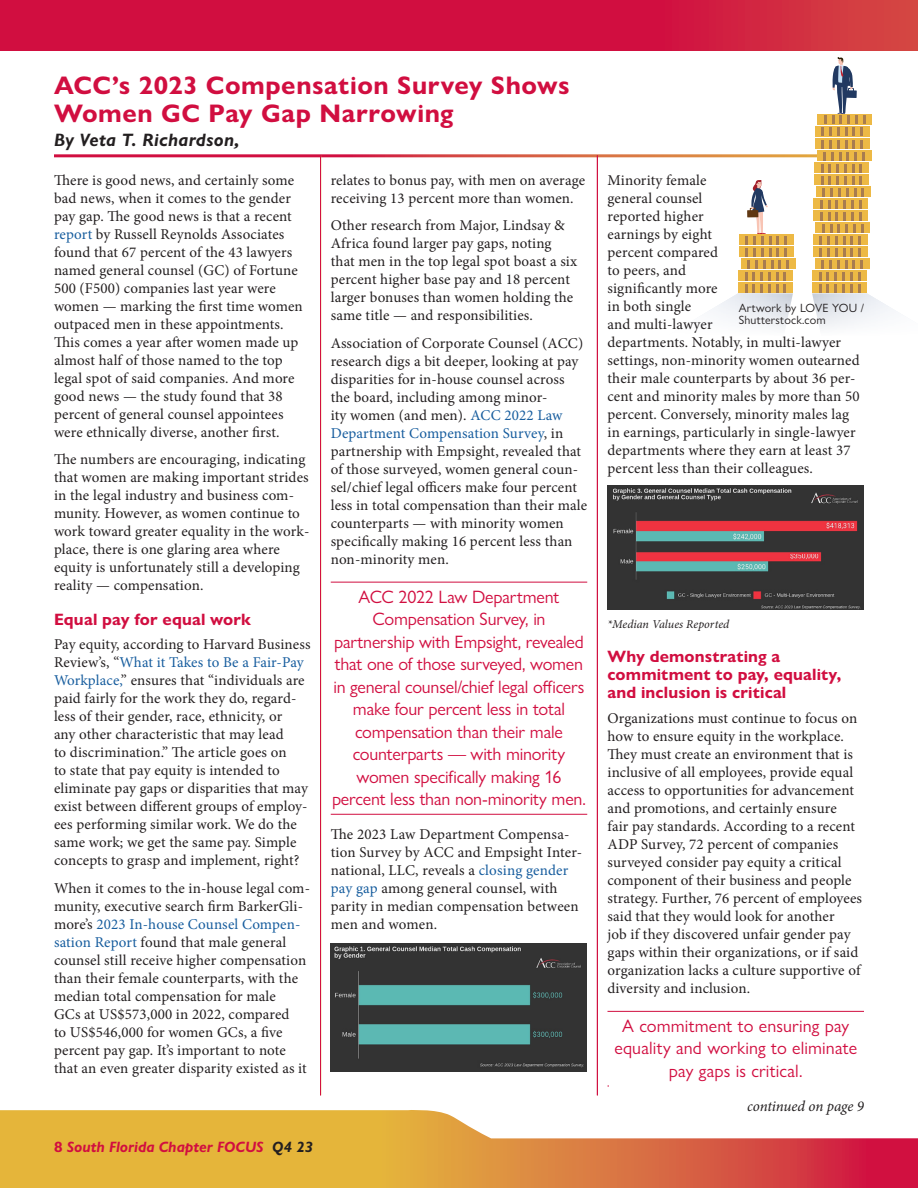
<style>
.page{position:relative;width:918px;height:1188px;background:#fff}
.page>*{position:absolute;margin:0;border:0;box-sizing:border-box;transform-origin:0 0}
.Headline{font:700 25.5px/27.8px "Gill Sans Nova";letter-spacing:.02em;color:#d10e40}
.callouts_with_lines{font:18px/22.5px "Gill Sans Nova";letter-spacing:-.01em;color:#d10e40;text-align:center}
.callouts_with_lines-2{font:18px/22.5px "Gill Sans Nova";letter-spacing:.01em;color:#d10e40;text-align:center}
.Headline_2nd_line{font:italic 700 18px "Gill Sans Nova";letter-spacing:.015em;color:#231f20}
.Subhead{font:700 16.5px/18px "Gill Sans Nova";letter-spacing:.01em;color:#d10e40}
.body_text{font:15px/18px "Minion Pro";letter-spacing:.01em;color:#231f20}
.t1{font:italic 700 15px "Gill Sans Nova";color:#d10e40}
.Continued_line{font:italic 15px "Minion Pro";letter-spacing:-.01em;color:#231f20}
.body_text-2{font:12px/12px "Gill Sans Nova";letter-spacing:.015em;color:#231f20}
.body_text-3{font:italic 12px "Minion Pro";color:#231f20}
.s1{color:#175d9e}
.s2{font-style:normal}
.s3{color:#231f20}
</style>
<div class="page">
<hr style="left:331px;top:582px;width:256px;height:1px;background:#d10e40">
<hr style="left:331px;top:814px;width:256px;height:1px;background:#d10e40">
<img style="left:331px;top:943px;width:256px;height:129px">
<hr style="left:608px;top:1011px;width:256px;height:1px;background:#d10e40">
<img style="left:608px;top:486px;width:256px;height:123px">
<div style="left:741px;top:258px;width:55px;height:11px;background:#edb945"></div>
<div style="left:739px;top:234px;width:55px;height:11px;background:#edb945"></div>
<div style="left:739px;top:246px;width:55px;height:11px;background:#edb945"></div>
<svg style="left:709px;top:180px;width:84px;height:149px"></svg>
<svg style="left:812px;top:57px;width:82px;height:272px"></svg>
<svg style="left:0;top:0;width:918px;height:50px"></svg>
<svg style="left:0;top:1110px;width:918px;height:78px"></svg>
<p class="Headline" style="left:54px;top:72px;width:517px">ACC’s 2023 Compensation Survey Shows<br>Women GC Pay Gap Narrowing</p>
<p class="Headline_2nd_line" style="left:54px;top:128px;width:187px">By Veta T. Richardson,</p>
<p class="body_text" style="left:54px;top:171px;width:250px">There is good news, and certainly some bad news, when it comes to the gender pay gap. The good news is that a recent <span class="s1">report</span> by Russell Reynolds Associates found that 67 percent of the 43 lawyers named general counsel (GC) of Fortune 500 (F500) companies last year were women — marking the first time women outpaced men in these appointments.<br>This comes a year after women made up almost half of those named to the top legal spot of said companies. And more good news — the study found that 38 percent of general counsel appointees were ethnically diverse, another first.</p>
<p class="body_text" style="left:54px;top:451px;width:257px">The numbers are encouraging, indicating that women are making important strides in the legal industry and business com&shy;munity. However, as women continue to work toward greater equality in the work&shy;place, there is one glaring area where equity is unfortunately still a developing reality — compensation.</p>
<p class="Subhead" style="left:54px;top:610px;width:199px">Equal pay for equal work</p>
<p class="body_text" style="left:54px;top:636px;width:258px">Pay equity, according to Harvard Business Review’s, “<span class="s1">What it Takes to Be a Fair-Pay Workplace,</span>” ensures that “individuals are paid fairly for the work they do, regard&shy;less of their gender, race, ethnicity, or<br>any other characteristic that may lead<br>to discrimination.” The article goes on<br>to state that pay equity is intended to eliminate pay gaps or disparities that may exist between different groups of employ&shy;ees performing similar work. We do the same work; we get the same pay. Simple concepts to grasp and implement, right?</p>
<p class="body_text" style="left:54px;top:879px;width:258px">When it comes to the in-house legal com&shy;munity, executive search firm BarkerGli&shy;more’s <span class="s1">2023 In-house Counsel Compen&shy;sation Report</span> found that male general counsel still receive higher compensation than their female counterparts, with the median total compensation for male<br>GCs at US$573,000 in 2022, compared<br>to US$546,000 for women GCs, a five percent pay gap. It’s important to note that an even greater disparity existed as it</p>
<p class="body_text" style="left:331px;top:171px;width:256px">relates to bonus pay, with men on average receiving 13 percent more than women.</p>
<p class="body_text" style="left:331px;top:217px;width:248px">Other research from Major, Lindsay &amp; Africa found larger pay gaps, noting that men in the top legal spot boast a six percent higher base pay and 18 percent larger bonuses than women holding the same title — and responsibilities.</p>
<p class="body_text" style="left:331px;top:334px;width:258px">Association of Corporate Counsel (ACC) research digs a bit deeper, looking at pay disparities for in-house counsel across the board, including among minor-<br>ity women (and men). <span class="s1">ACC 2022 Law Department Compensation Survey</span>, in partnership with Empsight, revealed that of those surveyed, women general coun&shy;sel/chief legal officers make four percent less in total compensation than their male counterparts — with minority women specifically making 16 percent less than non-minority men.</p>
<p class="callouts_with_lines" style="left:332px;top:585px;width:255px">ACC 2022 Law Department<br>Compensation Survey, in partnership with Empsight, revealed that one of those surveyed, women in general counsel/chief legal officers make four percent less in total compensation than their male counterparts — with minority women specifically making 16 percent less than non-minority men.</p>
<p class="body_text" style="left:331px;top:826px;width:253px">The 2023 Law Department Compensa&shy;tion Survey by ACC and Empsight Inter&shy;national, LLC, reveals a <span class="s1">closing gender pay gap</span> among general counsel, with parity in median compensation between men and women.</p>
<p class="t1" style="left:54px;top:1138px;width:261px"><span class="s2">8</span> South Florida Chapter FOCUS <span class="s3">Q4 23</span></p>
<p class="body_text" style="left:608px;top:171px;width:254px">Minority female<br>general counsel<br>reported higher<br>earnings by eight<br>percent compared<br>to peers, and<br>significantly more<br>in both single<br>and multi-lawyer<br>departments. Notably, in multi-lawyer settings, non-minority women outearned their male counterparts by about 36 per&shy;cent and minority males by more than 50 percent. Conversely, minority males lag in earnings, particularly in single-lawyer departments where they earn at least 37 percent less than their colleagues.</p>
<p class="body_text-2" style="left:739px;top:302px;width:127px">Artwork by LOVE YOU /<br>Shutterstock.com</p>
<p class="body_text-3" style="left:608px;top:616px;width:123px">*Median Values Reported</p>
<p class="Subhead" style="left:608px;top:648px;width:235px">Why demonstrating a commitment to pay, equality, and inclusion is critical</p>
<p class="body_text" style="left:608px;top:709px;width:256px">Organizations must continue to focus on how to ensure equity in the workplace.<br>They must create an environment that is inclusive of all employees, provide equal access to opportunities for advancement and promotions, and certainly ensure<br>fair pay standards. According to a recent ADP Survey, 72 percent of companies surveyed consider pay equity a critical component of their business and people strategy. Further, 76 percent of employees said that they would look for another<br>job if they discovered unfair gender pay gaps within their organizations, or if said organization lacks a culture supportive of diversity and inclusion.</p>
<p class="callouts_with_lines-2" style="left:614px;top:1014px;width:244px">A commitment to ensuring pay equality and working to eliminate pay gaps is critical.</p>
<p class="Continued_line" style="left:747px;top:1096px;width:118px">continued on page 9</p>
</div>
